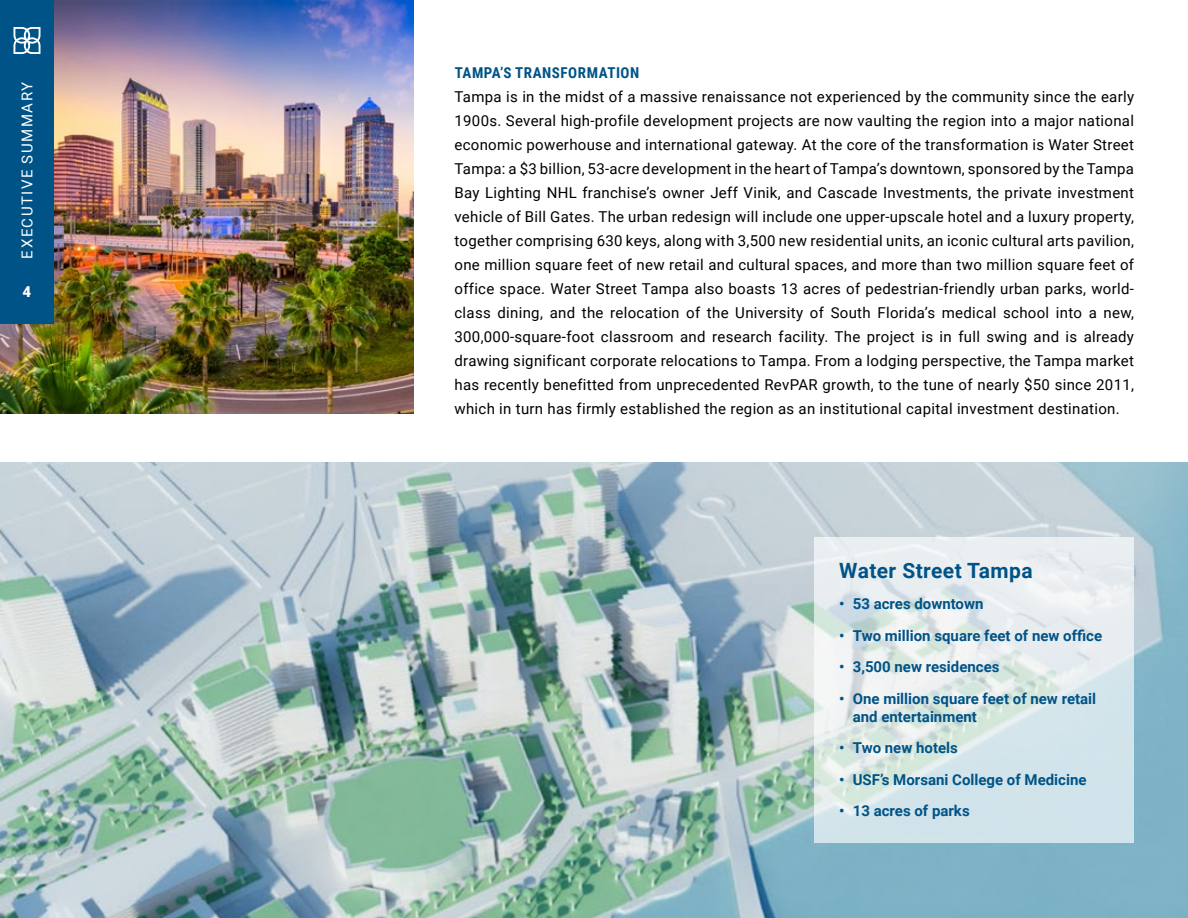
<style>
.page{position:relative;width:1188px;height:918px;background:#fff}
.page>*{position:absolute;margin:0;border:0;box-sizing:border-box;transform-origin:0 0}
.t1{font:700 21px "Roboto";letter-spacing:.02em;color:#005387}
.t2{font:15px/24px "Roboto";letter-spacing:.02em;color:#000;text-align:justify}
.t3{font:700 15px/18px "Roboto";color:#005387}
.t4{font:700 15px "Roboto Condensed";letter-spacing:.035em;color:#005387}
.t5{font:15px "Roboto";letter-spacing:.105em;color:#fff}
.t6{font:900 15px "Roboto";color:#fff}
</style>
<div class="page">
<img style="left:0;top:0;width:414px;height:414px">
<img style="left:0;top:462px;width:1188px;height:456px">
<div style="left:0;top:0;width:54px;height:324px;background:#005387"></div>
<svg style="left:13px;top:27px;width:27px;height:27px"></svg>
<svg style="left:814px;top:537px;width:320px;height:306px;background:#dee9eb"></svg>
<p class="t5" style="left:17px;top:259px;width:178px;rotate:-90deg">EXECUTIVE SUMMARY</p>
<p class="t6" style="left:23px;top:281px;width:10px">4</p>
<p class="t4" style="left:455px;top:62px;width:186px">TAMPA’S TRANSFORMATION</p>
<p class="t2" style="left:454px;top:84px;width:681px">Tampa is in the midst of a massive renaissance not experienced by the community since the early 1900s. Several high-profile development projects are now vaulting the region into a major national economic powerhouse and international gateway. At the core of the transformation is Water Street Tampa: a $3 billion, 53-acre development in the heart of Tampa’s downtown, sponsored by the Tampa Bay Lighting NHL franchise’s owner Jeff Vinik, and Cascade Investments, the private investment vehicle of Bill Gates. The urban redesign will include one upper-upscale hotel and a luxury property, together comprising 630 keys, along with 3,500 new residential units, an iconic cultural arts pavilion, one million square feet of new retail and cultural spaces, and more than two million square feet of office space. Water Street Tampa also boasts 13 acres of pedestrian-friendly urban parks, world&shy;class dining, and the relocation of the University of South Florida’s medical school into a new, 300,000-square-foot classroom and research facility. The project is in full swing and is already drawing significant corporate relocations to Tampa. From a lodging perspective, the Tampa market has recently benefitted from unprecedented RevPAR growth, to the tune of nearly $50 since 2011, which in turn has firmly established the region as an institutional capital investment destination.</p>
<h1 class="t1" style="left:839px;top:555px;width:195px">Water Street Tampa</h1>
<p class="t3" style="left:839px;top:594px;width:146px">• 53 acres downtown</p>
<p class="t3" style="left:839px;top:626px;width:264px">• Two million square feet of new office</p>
<p class="t3" style="left:839px;top:657px;width:162px">• 3,500 new residences</p>
<p class="t3" style="left:853px;top:689px;width:245px;text-indent:-14px">• One million square feet of new retail and entertainment</p>
<p class="t3" style="left:839px;top:738px;width:120px">• Two new hotels</p>
<p class="t3" style="left:839px;top:770px;width:249px">• USF’s Morsani College of Medicine</p>
<p class="t3" style="left:839px;top:801px;width:132px">• 13 acres of parks</p>
</div>
